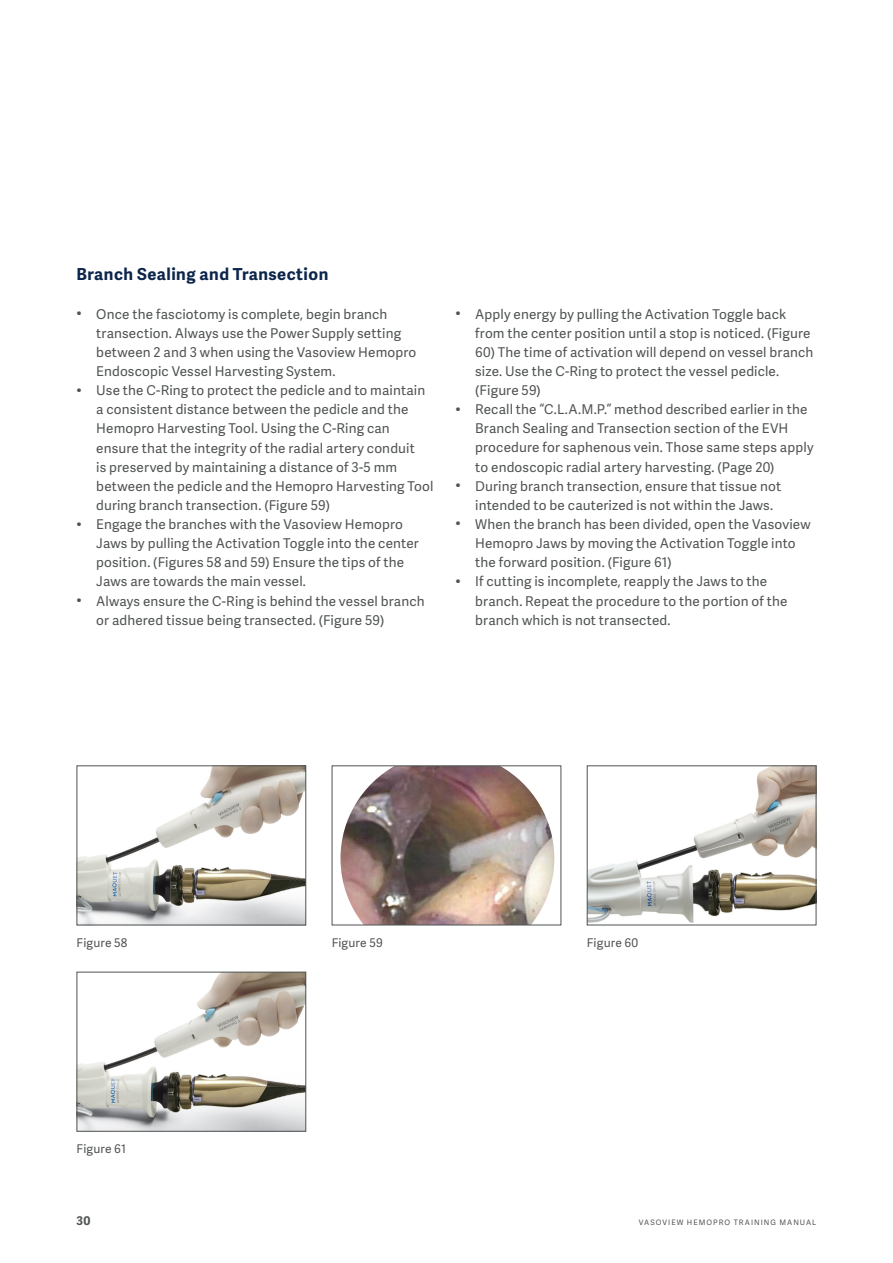
<style>
.page{position:relative;width:893px;height:1263px;background:#fff}
.page>*{position:absolute;margin:0;border:0;box-sizing:border-box;transform-origin:0 0}
.t1{font:700 16.5px "Adelle Sans";letter-spacing:.03em;color:#0c254b}
.t2{font:13.5px/19.2px "Adelle Sans";letter-spacing:.01em;color:#505353}
.t3{font:12px "Adelle Sans";letter-spacing:.02em;color:#505353}
.t4{font:700 12px "Adelle Sans";color:#505353}
.t5{font:7.5px "Adelle Sans";letter-spacing:.135em;color:#505353}
</style>
<div class="page">
<img style="left:589px;top:767px;width:225px;height:156px">
<div style="left:587px;top:765px;width:229px;height:160px;border:1px solid #505353"></div>
<img style="left:79px;top:974px;width:225px;height:156px">
<div style="left:77px;top:972px;width:229px;height:160px;border:1px solid #505353"></div>
<img style="left:79px;top:767px;width:225px;height:156px">
<div style="left:77px;top:765px;width:229px;height:160px;border:1px solid #505353"></div>
<img style="left:340px;top:767px;width:214px;height:156px">
<div style="left:332px;top:765px;width:229px;height:160px;border:1px solid #505353"></div>
<p class="t1" style="left:77px;top:262px;width:253px">Branch Sealing and Transection</p>
<p class="t2" style="left:96px;top:304px;width:322px;text-indent:-20px">• Once the fasciotomy is complete, begin branch transection. Always use the Power Supply setting between 2 and 3 when using the Vasoview Hemopro Endoscopic Vessel Harvesting System.</p>
<p class="t2" style="left:96px;top:380px;width:339px;text-indent:-20px">• Use the C-Ring to protect the pedicle and to maintain a consistent distance between the pedicle and the Hemopro Harvesting Tool. Using the C-Ring can ensure that the integrity of the radial artery conduit<br>is preserved by maintaining a distance of 3-5 mm between the pedicle and the Hemopro Harvesting Tool during branch transection. (Figure 59)</p>
<p class="t2" style="left:96px;top:514px;width:324px;text-indent:-20px">• Engage the branches with the Vasoview Hemopro Jaws by pulling the Activation Toggle into the center position. (Figures 58 and 59) Ensure the tips of the Jaws are towards the main vessel.</p>
<p class="t2" style="left:96px;top:591px;width:330px;text-indent:-20px">• Always ensure the C-Ring is behind the vessel branch or adhered tissue being transected. (Figure 59)</p>
<p class="t2" style="left:475px;top:304px;width:337px;text-indent:-20px">• Apply energy by pulling the Activation Toggle back from the center position until a stop is noticed. (Figure</p>
<p class="t2" style="left:475px;top:342px;width:340px">60) The time of activation will depend on vessel branch size. Use the C-Ring to protect the vessel pedicle. (Figure 59)</p>
<p class="t2" style="left:475px;top:399px;width:340px;text-indent:-20px">• Recall the “C.L.A.M.P.” method described earlier in the Branch Sealing and Transection section of the EVH procedure for saphenous vein. Those same steps apply to endoscopic radial artery harvesting. (Page 20)</p>
<p class="t2" style="left:475px;top:476px;width:307px;text-indent:-20px">• During branch transection, ensure that tissue not intended to be cauterized is not within the Jaws.</p>
<p class="t2" style="left:475px;top:514px;width:337px;text-indent:-20px">• When the branch has been divided, open the Vasoview<br>Hemopro Jaws by moving the Activation Toggle into the forward position. (Figure 61)</p>
<p class="t2" style="left:475px;top:571px;width:314px;text-indent:-20px">• If cutting is incomplete, reapply the Jaws to the branch. Repeat the procedure to the portion of the branch which is not transected.</p>
<p class="t3" style="left:77px;top:934px;width:52px">Figure 58</p>
<p class="t3" style="left:332px;top:934px;width:53px">Figure 59</p>
<p class="t3" style="left:77px;top:1140px;width:51px">Figure 61</p>
<p class="t3" style="left:587px;top:934px;width:53px">Figure 60</p>
<p class="t4" style="left:77px;top:1211px;width:15px">30</p>
<p class="t5" style="left:639px;top:1217px;width:179px">VASOVIEW HEMOPRO TRAINING MANUAL</p>
</div>
